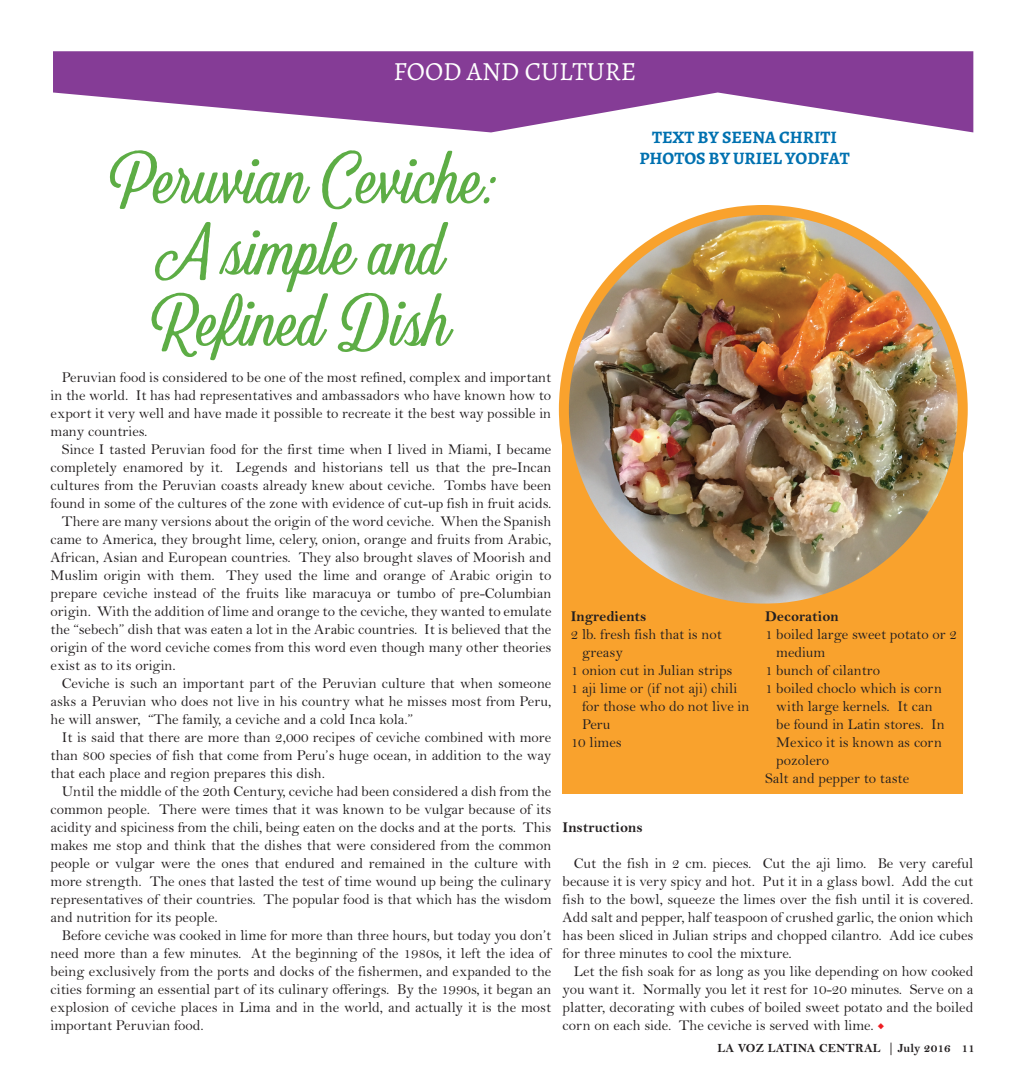
<style>
.page{position:relative;width:1024px;height:1080px;background:#fff}
.page>*{position:absolute;margin:0;border:0;box-sizing:border-box;transform-origin:0 0}
.t1{font:70px/71.2px "Eastside Texture";color:#5dad45;text-align:center}
.t2{font:26.25px "Alegreya SC";color:#fff}
.t3{font:700 17.5px/21px "Alegreya SC";color:#0071b0;text-align:center}
.t4{font:15px/18px "Bell";color:#231f20;text-align:justify}
.t5{font:700 15px "Bell";color:#231f20}
.t6{font:700 12.5px "Bell";letter-spacing:.01em;color:#231f20}
.s1{font-family:"Minion Pro";color:#ee1d23}
</style>
<div class="page">
<div style="left:562px;top:385px;width:401px;height:409px;background:#f9a22d"></div>
<svg style="left:53px;top:51px;width:920px;height:81px;fill:#853c96"></svg>
<img style="left:564px;top:210px;width:398px;height:393px">
<div style="left:559px;top:205px;width:409px;height:409px;border:10px solid #f9a22d;border-radius:50%"></div>
<h2 class="t2" style="left:393px;top:56px;width:244px">FOOD AND CULTURE</h2>
<h1 class="t1" style="left:109px;top:145px;width:390px">Peruvian Ceviche:<br>A simple and<br>Refined Dish</h1>
<p class="t4" style="left:51px;top:369px;width:502px;text-indent:11px">Peruvian food is considered to be one of the most refined, complex and important in the world. It has had representatives and ambassadors who have known how to export it very well and have made it possible to recreate it the best way possible in many countries.</p>
<p class="t4" style="left:62px;top:441px;width:491px">Since I tasted Peruvian food for the first time when I lived in Miami, I became</p>
<p class="t4" style="left:51px;top:459px;width:502px">completely enamored by it. Legends and historians tell us that the pre-Incan</p>
<p class="t4" style="left:51px;top:477px;width:502px">cultures from the Peruvian coasts already knew about ceviche. Tombs have been</p>
<p class="t4" style="left:51px;top:495px;width:502px">found in some of the cultures of the zone with evidence of cut-up fish in fruit acids.</p>
<p class="t4" style="left:62px;top:513px;width:491px">There are many versions about the origin of the word ceviche. When the Spanish</p>
<p class="t4" style="left:51px;top:531px;width:502px">came to America, they brought lime, celery, onion, orange and fruits from Arabic,</p>
<p class="t4" style="left:51px;top:549px;width:502px">African, Asian and European countries. They also brought slaves of Moorish and</p>
<p class="t4" style="left:51px;top:567px;width:502px">Muslim origin with them. They used the lime and orange of Arabic origin to</p>
<p class="t4" style="left:51px;top:585px;width:502px">prepare ceviche instead of the fruits like maracuya or tumbo of pre-Columbian</p>
<p class="t4" style="left:51px;top:603px;width:502px">origin. With the addition of lime and orange to the ceviche, they wanted to emulate</p>
<p class="t4" style="left:51px;top:621px;width:502px">the “sebech” dish that was eaten a lot in the Arabic countries. It is believed that the</p>
<p class="t4" style="left:51px;top:639px;width:502px">origin of the word ceviche comes from this word even though many other theories</p>
<p class="t4" style="left:51px;top:657px;width:127px">exist as to its origin.</p>
<p class="t4" style="left:62px;top:675px;width:491px">Ceviche is such an important part of the Peruvian culture that when someone</p>
<p class="t4" style="left:51px;top:693px;width:502px">asks a Peruvian who does not live in his country what he misses most from Peru,</p>
<p class="t4" style="left:51px;top:711px;width:364px">he will answer, “The family, a ceviche and a cold Inca kola.”</p>
<p class="t4" style="left:62px;top:729px;width:491px">It is said that there are more than 2,000 recipes of ceviche combined with more</p>
<p class="t4" style="left:51px;top:747px;width:502px">than 800 species of fish that come from Peru’s huge ocean, in addition to the way</p>
<p class="t4" style="left:51px;top:765px;width:276px">that each place and region prepares this dish.</p>
<p class="t4" style="left:62px;top:783px;width:491px">Until the middle of the 20th Century, ceviche had been considered a dish from the</p>
<p class="t4" style="left:51px;top:801px;width:502px">common people. There were times that it was known to be vulgar because of its</p>
<p class="t4" style="left:51px;top:819px;width:502px">acidity and spiciness from the chili, being eaten on the docks and at the ports. This</p>
<p class="t4" style="left:51px;top:837px;width:502px">makes me stop and think that the dishes that were considered from the common</p>
<p class="t4" style="left:51px;top:855px;width:502px">people or vulgar were the ones that endured and remained in the culture with</p>
<p class="t4" style="left:51px;top:873px;width:502px">more strength. The ones that lasted the test of time wound up being the culinary</p>
<p class="t4" style="left:51px;top:891px;width:502px">representatives of their countries. The popular food is that which has the wisdom</p>
<p class="t4" style="left:51px;top:909px;width:168px">and nutrition for its people.</p>
<p class="t4" style="left:62px;top:927px;width:491px">Before ceviche was cooked in lime for more than three hours, but today you don’t</p>
<p class="t4" style="left:51px;top:945px;width:502px">need more than a few minutes. At the beginning of the 1980s, it left the idea of</p>
<p class="t4" style="left:51px;top:963px;width:502px">being exclusively from the ports and docks of the fishermen, and expanded to the</p>
<p class="t4" style="left:51px;top:981px;width:502px">cities forming an essential part of its culinary offerings. By the 1990s, it began an</p>
<p class="t4" style="left:51px;top:999px;width:502px">explosion of ceviche places in Lima and in the world, and actually it is the most</p>
<p class="t4" style="left:51px;top:1017px;width:155px">important Peruvian food.</p>
<p class="t3" style="left:639px;top:127px;width:212px">TEXT BY SEENA CHRITI<br>PHOTOS BY URIEL YODFAT</p>
<p class="t5" style="left:571px;top:608px;width:77px">Ingredients</p>
<p class="t4" style="left:571px;top:625px;width:153px">2 lb. fresh fish that is not</p>
<p class="t4" style="left:582px;top:643px;width:42px">greasy</p>
<p class="t4" style="left:571px;top:661px;width:163px">1 onion cut in Julian strips</p>
<p class="t4" style="left:571px;top:679px;width:168px">1 aji lime or (if not aji) chili</p>
<p class="t4" style="left:582px;top:697px;width:169px">for those who do not live in</p>
<p class="t4" style="left:582px;top:715px;width:30px">Peru</p>
<p class="t4" style="left:571px;top:733px;width:52px">10 limes</p>
<p class="t5" style="left:765px;top:608px;width:75px">Decoration</p>
<p class="t4" style="left:765px;top:625px;width:193px">1 boiled large sweet potato or 2</p>
<p class="t4" style="left:776px;top:643px;width:51px">medium</p>
<p class="t4" style="left:765px;top:661px;width:117px">1 bunch of cilantro</p>
<p class="t4" style="left:765px;top:679px;width:179px">1 boiled choclo which is corn</p>
<p class="t4" style="left:776px;top:697px;width:158px">with large kernels. It can</p>
<p class="t4" style="left:776px;top:715px;width:170px">be found in Latin stores. In</p>
<p class="t4" style="left:776px;top:733px;width:167px">Mexico it is known as corn</p>
<p class="t4" style="left:776px;top:751px;width:54px">pozolero</p>
<p class="t4" style="left:765px;top:769px;width:146px">Salt and pepper to taste</p>
<p class="t5" style="left:562px;top:819px;width:82px">Instructions</p>
<p class="t4" style="left:562px;top:855px;width:412px;text-indent:11px">Cut the fish in 2 cm. pieces. Cut the aji limo. Be very careful because it is very spicy and hot. Put it in a glass bowl. Add the cut fish to the bowl, squeeze the limes over the fish until it is covered.<br>Add salt and pepper, half teaspoon of crushed garlic, the onion which has been sliced in Julian strips and chopped cilantro. Add ice cubes for three minutes to cool the mixture.</p>
<p class="t4" style="left:562px;top:963px;width:412px;text-indent:11px">Let the fish soak for as long as you like depending on how cooked you want it. Normally you let it rest for 10-20 minutes. Serve on a platter, decorating with cubes of boiled sweet potato and the boiled corn on each side. The ceviche is served with lime. <span class="s1">◆</span></p>
<p class="t6" style="left:717px;top:1041px;width:259px">LA VOZ LATINA CENTRAL | July 2016 11</p>
</div>
